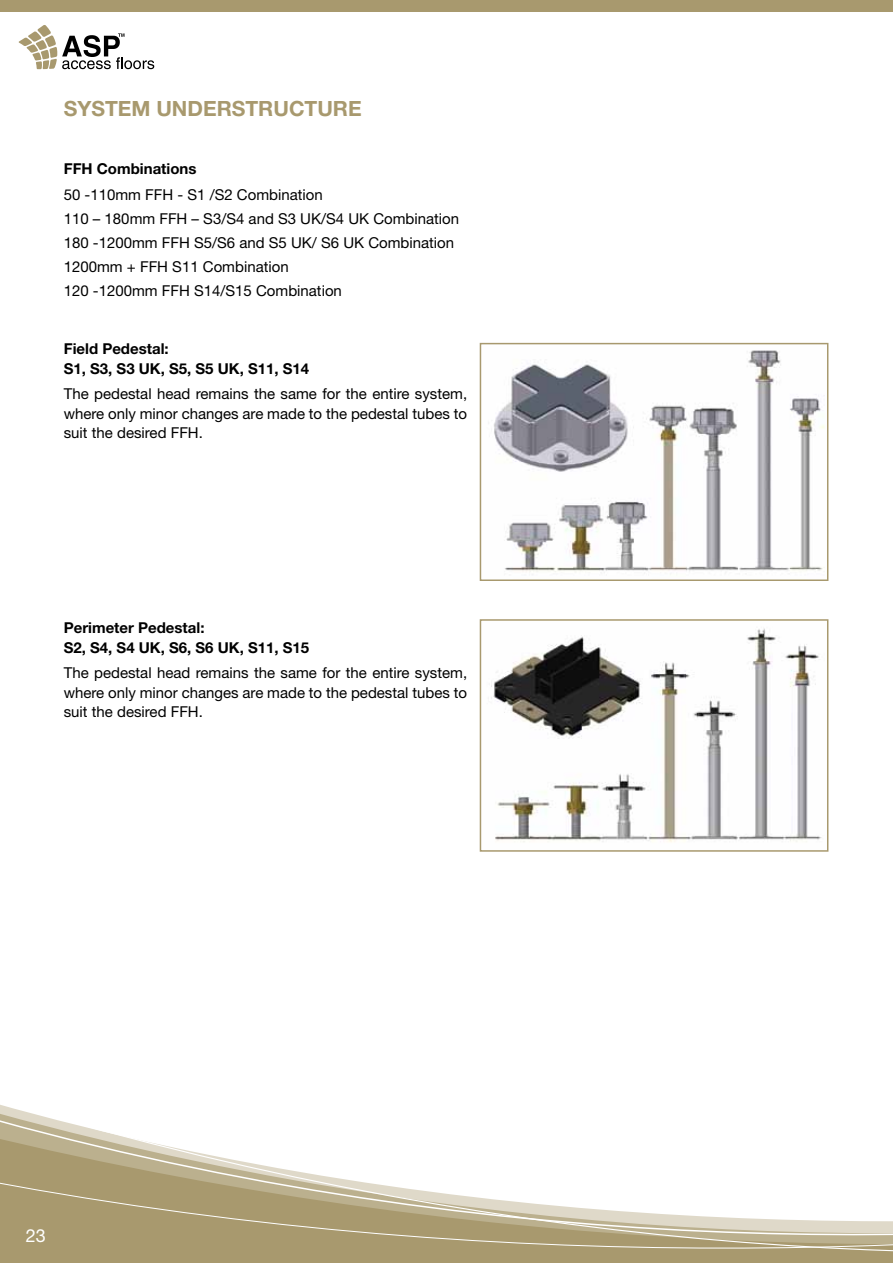
<style>
.page{position:relative;width:893px;height:1263px;background:#fff}
.page>*{position:absolute;margin:0;border:0;box-sizing:border-box;transform-origin:0 0}
.t1{font:700 21px "Helvetica Neue LT Std";color:#a8996e}
.t2{font:18px "Helvetica Neue LT Std";color:#fff}
.t3{font:15px/24px "Helvetica Neue LT Std";color:#000;text-align:justify}
.t4{font:700 15px/19.5px "Helvetica Neue LT Std";color:#000}
</style>
<div class="page">
<svg style="left:0;top:1105px;width:893px;height:158px"></svg>
<div style="left:0;top:0;width:893px;height:11px;background:#a8996e"></div>
<svg style="left:19px;top:25px;width:135px;height:44px"></svg>
<img style="left:494px;top:350px;width:331px;height:225px">
<div style="left:480px;top:343px;width:348px;height:238px;border:2px solid #a8996e"></div>
<img style="left:491px;top:628px;width:331px;height:214px">
<div style="left:480px;top:619px;width:348px;height:233px;border:2px solid #a8996e"></div>
<h1 class="t1" style="left:64px;top:95px;width:299px">SYSTEM UNDERSTRUCTURE</h1>
<p class="t4" style="left:64px;top:159px;width:134px">FFH Combinations</p>
<p class="t3" style="left:64px;top:182px;width:397px;text-align:left">50 -110mm FFH - S1 /S2 Combination<br>110 – 180mm FFH – S3/S4 and S3 UK/S4 UK Combination 180 -1200mm FFH S5/S6 and S5 UK/ S6 UK Combination 1200mm + FFH S11 Combination<br>120 -1200mm FFH S14/S15 Combination</p>
<p class="t4" style="left:64px;top:339px;width:247px">Field Pedestal:<br>S1, S3, S3 UK, S5, S5 UK, S11, S14</p>
<p class="t3" style="left:64px;top:384px;width:405px;line-height:19.5px">The pedestal head remains the same for the entire system, where only minor changes are made to the pedestal tubes to suit the desired FFH.</p>
<p class="t4" style="left:64px;top:618px;width:247px">Perimeter Pedestal:<br>S2, S4, S4 UK, S6, S6 UK, S11, S15</p>
<p class="t3" style="left:64px;top:663px;width:405px;line-height:19.5px">The pedestal head remains the same for the entire system, where only minor changes are made to the pedestal tubes to suit the desired FFH.</p>
<p class="t2" style="left:26px;top:1225px;width:22px">23</p>
</div>
